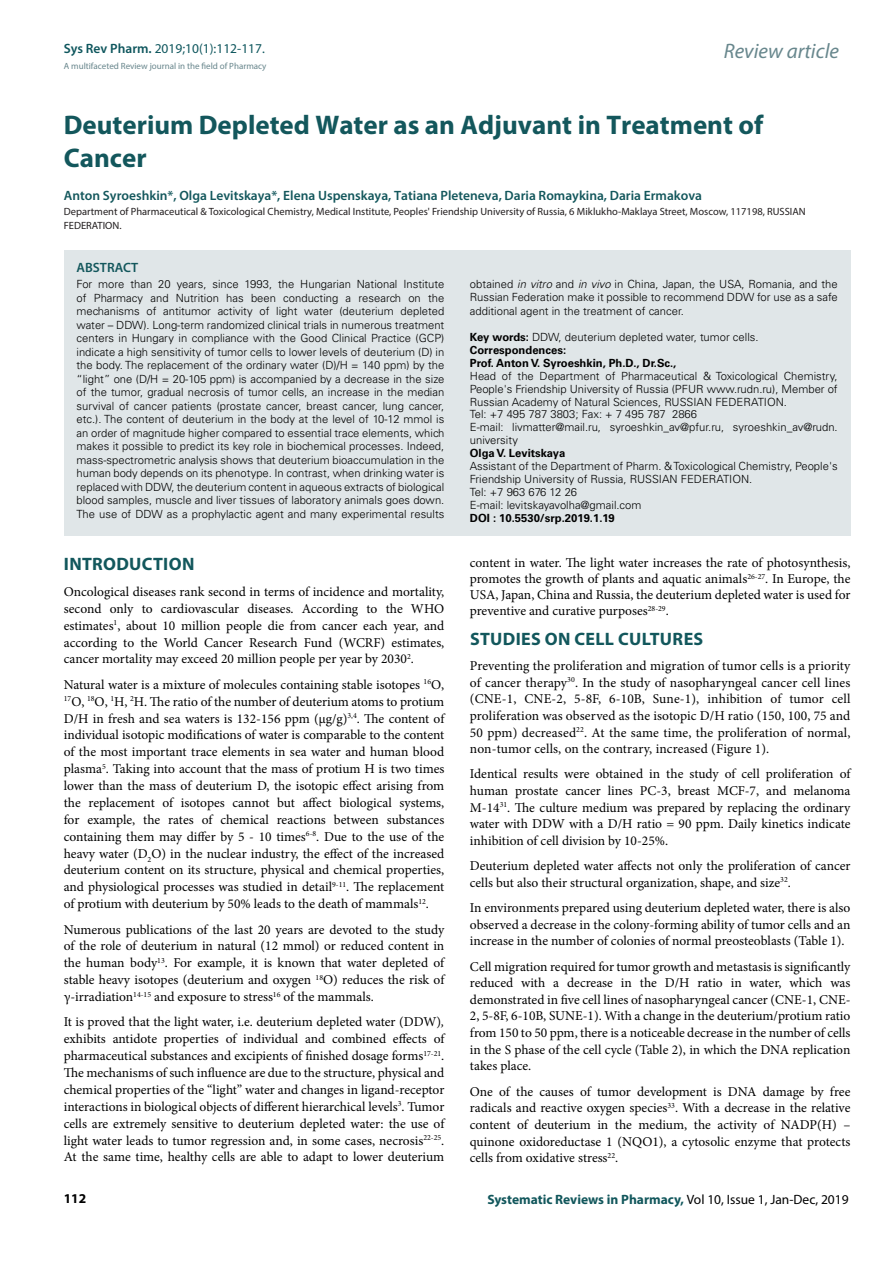
<style>
.page{position:relative;width:893px;height:1263px;background:#fff}
.page>*{position:absolute;margin:0;border:0;box-sizing:border-box;transform-origin:0 0}
.t1{font:700 27px/33px "Myriad Pro";color:#13575c}
.t2{font:italic 21px "Myriad Pro";color:#68878d}
.t3{font:700 18px "Myriad Pro";letter-spacing:.02em;color:#12575c}
.t4{font:13.5px/16.8px "Minion Pro";color:#000;text-align:justify}
.t5{font:600 13.5px "Myriad Pro";color:#13575c}
.t6{font:700 13.5px "Myriad Pro";color:#12575c}
.t7{font:13.5px "Myriad Pro";color:#0e565d}
.t8{font:700 13.5px "Myriad Pro";color:#000}
.t9{font:300 11.25px/13.5px "Univers LT Std";color:#000;text-align:justify}
.t10{font:700 11.25px/12.9px "Univers LT Std";color:#000}
.t11{font:10.5px/14.4px "Myriad Pro";color:#221e1f}
.t12{font:9px "Myriad Pro";color:#68868c}
.s1{font-weight:600}
.s2{font-style:italic}
.s3{font-weight:300}
.s4{font-weight:400;color:#000}
</style>
<div class="page">
<div style="left:64px;top:250px;width:786px;height:286px;background:#e0e6e8"></div>
<p class="t7" style="left:64px;top:40px;width:203px"><span class="s1">Sys Rev Pharm.</span> 2019;10(1):112-117.</p>
<p class="t12" style="left:64px;top:60px;width:204px">A multifaceted Review journal in the field of Pharmacy</p>
<h2 class="t2" style="left:724px;top:38px;width:117px">Review article</h2>
<h1 class="t1" style="left:64px;top:108px;width:701px">Deuterium Depleted Water as an Adjuvant in Treatment of<br>Cancer</h1>
<p class="t5" style="left:64px;top:187px;width:640px">Anton Syroeshkin*, Olga Levitskaya*, Elena Uspenskaya, Tatiana Pleteneva, Daria Romaykina, Daria Ermakova</p>
<p class="t11" style="left:64px;top:204px;width:743px">Department of Pharmaceutical &amp; Toxicological Chemistry, Medical Institute, Peoples' Friendship University of Russia, 6 Miklukho-Maklaya Street, Moscow, 117198, RUSSIAN<br>FEDERATION.</p>
<p class="t5" style="left:77px;top:259px;width:63px">ABSTRACT</p>
<p class="t9" style="left:77px;top:277px;width:369px">For more than 20 years, since 1993, the Hungarian National Institute of Pharmacy and Nutrition has been conducting a research on the mechanisms of antitumor activity of light water (deuterium depleted water – DDW). Long-term randomized clinical trials in numerous treatment centers in Hungary in compliance with the Good Clinical Practice (GCP) indicate a high sensitivity of tumor cells to lower levels of deuterium (D) in the body. The replacement of the ordinary water (D)/H = 140 ppm) by the “light” one (D/H = 20-105 ppm) is accompanied by a decrease in the size of the tumor, gradual necrosis of tumor cells, an increase in the median survival of cancer patients (prostate cancer, breast cancer, lung cancer, etc.). The content of deuterium in the body at the level of 10-12 mmol is an order of magnitude higher compared to essential trace elements, which makes it possible to predict its key role in biochemical processes. Indeed, mass-spectrometric analysis shows that deuterium bioaccumulation in the human body depends on its phenotype. In contrast, when drinking water is replaced with DDW, the deuterium content in aqueous extracts of biological blood samples, muscle and liver tissues of laboratory animals goes down.<br>The use of DDW as a prophylactic agent and many experimental results</p>
<p class="t9" style="left:470px;top:278px;width:369px">obtained <span class="s2">in vitro</span> and <span class="s2">in vivo</span> in China, Japan, the USA, Romania, and the Russian Federation make it possible to recommend DDW for use as a safe additional agent in the treatment of cancer.</p>
<p class="t10" style="left:470px;top:331px;width:290px">Key words: <span class="s3">DDW, deuterium depleted water, tumor cells.<br></span>Correspondences:<br>Prof. Anton V. Syroeshkin, Ph.D., Dr.Sc.,</p>
<p class="t9" style="left:470px;top:369px;width:369px;line-height:12.9px;text-align:left">Head of the Department of Pharmaceutical &amp; Toxicological Chemistry, People's Friendship University of Russia (PFUR www.rudn.ru), Member of Russian Academy of Natural Sciences, RUSSIAN FEDERATION.<br>Tel: +7 495 787 3803; Fax: + 7 495 787 2866<br>E-mail: livmatter@mail.ru, syroeshkin_av@pfur.ru, syroeshkin_av@rudn. university</p>
<p class="t10" style="left:470px;top:447px;width:97px">Olga V. Levitskaya</p>
<p class="t9" style="left:470px;top:460px;width:369px;line-height:12.9px;text-align:left">Assistant of the Department of Pharm. &amp; Toxicological Chemistry, People's Friendship University of Russia, RUSSIAN FEDERATION.<br>Tel: +7 963 676 12 26<br>E-mail: levitskayavolha@gmail.com</p>
<p class="t10" style="left:470px;top:511px;width:146px">DOI : 10.5530/srp.2019.1.19</p>
<h3 class="t3" style="left:64px;top:553px;width:132px">INTRODUCTION</h3>
<p class="t4" style="left:64px;top:583px;width:382px">Oncological diseases rank second in terms of incidence and mortality, second only to cardiovascular diseases. According to the WHO estimates<sup>1</sup>, about 10 million people die from cancer each year, and according to the World Cancer Research Fund (WCRF) estimates, cancer mortality may exceed 20 million people per year by 2030<sup>2</sup>.</p>
<p class="t4" style="left:64px;top:676px;width:382px">Natural water is a mixture of molecules containing stable isotopes <sup>16</sup>О, <sup>17</sup>О, <sup>18</sup>О, <sup>1</sup>Н, <sup>2</sup>Н. The ratio of the number of deuterium atoms to protium D/H in fresh and sea waters is 132-156 ppm (µg/g)<sup>3,4</sup>. The content of individual isotopic modifications of water is comparable to the content of the most important trace elements in sea water and human blood plasma<sup>5</sup>. Taking into account that the mass of protium H is two times lower than the mass of deuterium D, the isotopic effect arising from the replacement of isotopes cannot but affect biological systems, for example, the rates of chemical reactions between substances containing them may differ by 5 - 10 times<sup>6-8</sup>. Due to the use of the heavy water (D<sub>2</sub>O) in the nuclear industry, the effect of the increased deuterium content on its structure, physical and chemical properties, and physiological processes was studied in detail<sup>9-11</sup>. The replacement of protium with deuterium by 50% leads to the death of mammals<sup>12</sup>.</p>
<p class="t4" style="left:64px;top:921px;width:382px">Numerous publications of the last 20 years are devoted to the study of the role of deuterium in natural (12 mmol) or reduced content in the human body<sup>13</sup>. For example, it is known that water depleted of stable heavy isotopes (deuterium and oxygen <sup>18</sup>O) reduces the risk of γ-irradiation<sup>14-15</sup> and exposure to stress<sup>16</sup> of the mammals.</p>
<p class="t4" style="left:64px;top:1014px;width:382px">It is proved that the light water, i.e. deuterium depleted water (DDW)<span class="s2">, </span>exhibits antidote properties of individual and combined effects of pharmaceutical substances and excipients of finished dosage forms<sup>17-21</sup>.<br>The mechanisms of such influence are due to the structure, physical and chemical properties of the “light” water and changes in ligand-receptor interactions in biological objects of different hierarchical levels<sup>3</sup>. Tumor cells are extremely sensitive to deuterium depleted water: the use of light water leads to tumor regression and, in some cases, necrosis<sup>22-25</sup>.<br>At the same time, healthy cells are able to adapt to lower deuterium</p>
<p class="t4" style="left:470px;top:554px;width:382px;line-height:16.2px">content in water. The light water increases the rate of photosynthesis, promotes the growth of plants and aquatic animals<sup>26-27</sup>. In Europe, the USA, Japan, China and Russia, the deuterium depleted water is used for preventive and curative purposes<sup>28-29</sup>.</p>
<h3 class="t3" style="left:470px;top:627px;width:235px">STUDIES ON CELL CULTURES</h3>
<p class="t4" style="left:470px;top:657px;width:382px">Preventing the proliferation and migration of tumor cells is a priority of cancer therapy<sup>30</sup>. In the study of nasopharyngeal cancer cell lines (CNE-1, CNE-2, 5-8F, 6-10B, Sune-1), inhibition of tumor cell proliferation was observed as the isotopic D/H ratio (150, 100, 75 and 50 ppm) decreased<sup>22</sup>. At the same time, the proliferation of normal, non-tumor cells, on the contrary, increased (Figure 1).</p>
<p class="t4" style="left:470px;top:766px;width:382px">Identical results were obtained in the study of cell proliferation of human prostate cancer lines PC-3, breast MCF-7, and melanoma M-14<sup>31</sup>. The culture medium was prepared by replacing the ordinary water with DDW with a D/H ratio = 90 ppm. Daily kinetics indicate inhibition of cell division by 10-25%.</p>
<p class="t4" style="left:470px;top:858px;width:382px">Deuterium depleted water affects not only the proliferation of cancer cells but also their structural organization, shape, and size<sup>32</sup>.</p>
<p class="t4" style="left:470px;top:899px;width:382px">In environments prepared using deuterium depleted water, there is also observed a decrease in the colony-forming ability of tumor cells and an increase in the number of colonies of normal preosteoblasts (Table 1).</p>
<p class="t4" style="left:470px;top:958px;width:382px">Cell migration required for tumor growth and metastasis is significantly reduced with a decrease in the D/H ratio in water, which was demonstrated in five cell lines of nasopharyngeal cancer (CNE-1, CNE-2, 5-8F, 6-10B, SUNE-1). With a change in the deuterium/protium ratio from 150 to 50 ppm, there is a noticeable decrease in the number of cells in the S phase of the cell cycle (Table 2), in which the DNA replication takes place.</p>
<p class="t4" style="left:470px;top:1083px;width:382px">One of the causes of tumor development is DNA damage by free radicals and reactive oxygen species<sup>33</sup>. With a decrease in the relative content of deuterium in the medium, the activity of NADP(H) – quinone oxidoreductase 1 (NQO1), a cytosolic enzyme that protects cells from oxidative stress<sup>22</sup>.</p>
<p class="t8" style="left:64px;top:1190px;width:24px">112</p>
<p class="t6" style="left:487px;top:1190px;width:363px">Systematic Reviews in Pharmacy, <span class="s4">Vol 10, Issue 1, Jan-Dec, 2019</span></p>
</div>
